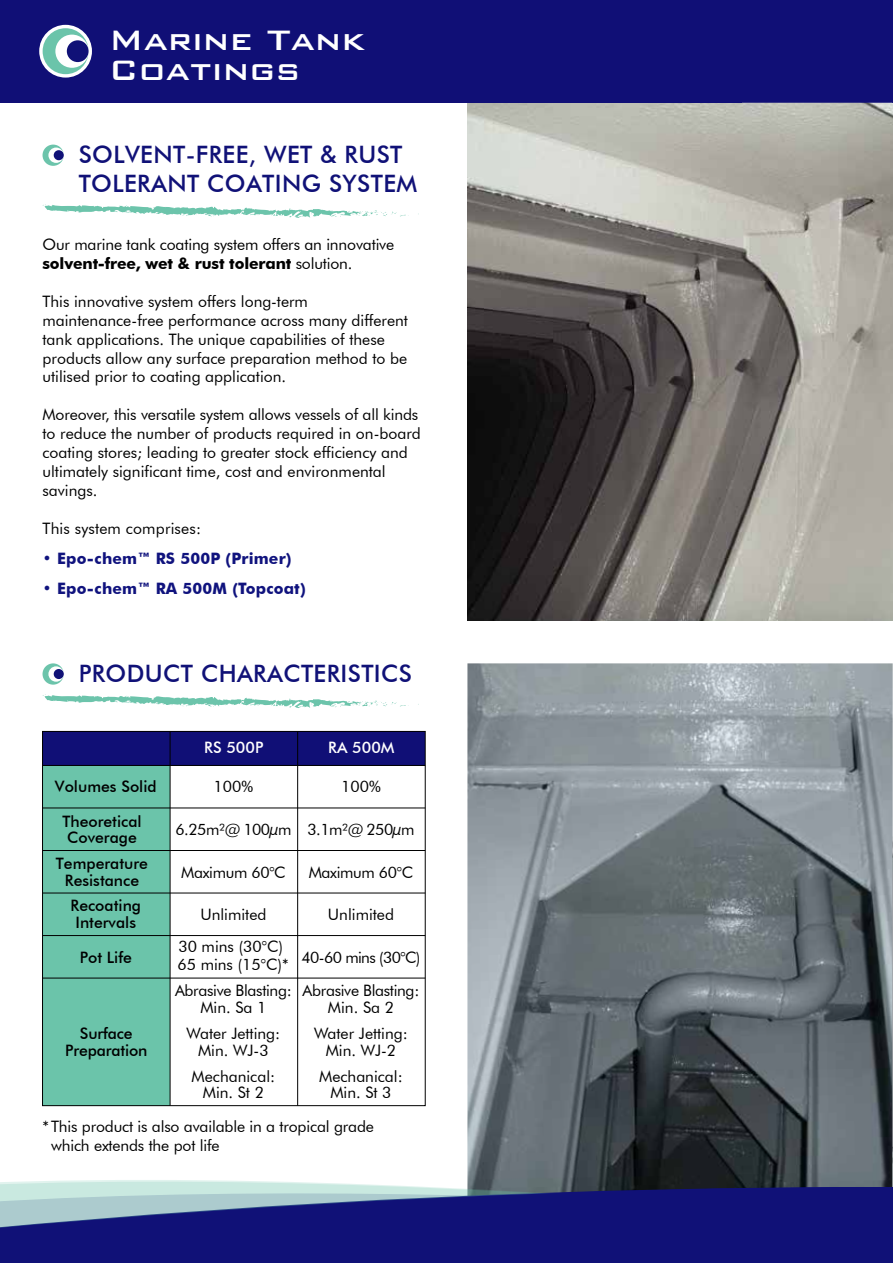
<style>
.page{position:relative;width:893px;height:1263px;background:#fff}
.page>*{position:absolute;margin:0;border:0;box-sizing:border-box;transform-origin:0 0}
.t1{font:500 37.5px/30px "Bank Gothic BT";color:#fff}
.t2{font:500 24px/28.8px "Futura BT";letter-spacing:.015em;color:#101177}
.t3{font:15.75px/18.9px "Futura BT";color:#000}
.t4{font:500 15.75px/16.5px "Futura BT";color:#000;text-align:center}
.t5{font:15.75px/16.5px "Futura BT";letter-spacing:-.02em;color:#000;text-align:center}
.t6{font:700 15.75px "Futura BT";letter-spacing:.01em;color:#10137e}
.t7{font:15.75px "Futura BT";letter-spacing:-.03em;color:#000}
.t8{font:500 15.75px "Futura BT";color:#fff}
.s1{font-weight:700}
</style>
<div class="page">
<img style="left:467px;top:663px;width:426px;height:509px">
<img style="left:468px;top:103px;width:425px;height:518px">
<img style="left:892px;top:836px;width:1px;height:336px">
<svg style="left:467px;top:1172px;width:426px;height:8px;background:#3d464a"></svg>
<svg style="left:0;top:1180px;width:893px;height:83px;background:#333a87"></svg>
<div style="left:0;top:0;width:742px;height:103px;background:#100f76"></div>
<div style="left:742px;top:0;width:151px;height:103px;background:#100f76"></div>
<svg style="left:39px;top:25px;width:53px;height:53px"></svg>
<svg style="left:43px;top:28px;width:46px;height:46px;background:#a3cbca"></svg>
<div style="left:67px;top:40px;width:22px;height:22px;background:#101177;border-radius:50%"></div>
<img style="left:0;top:681px;width:1px;height:514px">
<svg style="left:43px;top:694px;width:366px;height:14px"></svg>
<svg style="left:43px;top:663px;width:21px;height:22px"></svg>
<div style="left:54px;top:669px;width:10px;height:10px;background:#101177;border-radius:50%"></div>
<svg style="left:43px;top:204px;width:366px;height:14px"></svg>
<svg style="left:43px;top:145px;width:21px;height:21px"></svg>
<div style="left:54px;top:150px;width:10px;height:10px;background:#101177;border-radius:50%"></div>
<div style="left:43px;top:731px;width:127px;height:375px;background:#6bc4aa"></div>
<div style="left:43px;top:731px;width:382px;height:34px;background:#100f76"></div>
<div style="left:42px;top:731px;width:384px;height:375px;border:1px solid #000"></div>
<hr style="left:43px;top:765px;width:382px;height:1px;background:#000">
<hr style="left:43px;top:807px;width:382px;height:1px;background:#000">
<hr style="left:43px;top:850px;width:382px;height:1px;background:#000">
<hr style="left:43px;top:892px;width:382px;height:1px;background:#000">
<hr style="left:43px;top:935px;width:382px;height:1px;background:#000">
<hr style="left:43px;top:978px;width:382px;height:1px;background:#000">
<hr style="left:170px;top:731px;width:1px;height:375px;background:#000">
<hr style="left:297px;top:731px;width:1px;height:375px;background:#000">
<h1 class="t1" style="left:109px;top:24px;width:257px">Marine Tank<br>Coatings</h1>
<h2 class="t2" style="left:79px;top:140px;width:340px">SOLVENT-FREE, WET &amp; RUST<br>TOLERANT COATING SYSTEM</h2>
<p class="t3" style="left:43px;top:235px;width:353px">Our marine tank coating system offers an innovative <span class="s1">solvent-free, wet &amp; rust tolerant</span> solution.</p>
<p class="t3" style="left:43px;top:292px;width:367px">This innovative system offers long-term maintenance-free performance across many different tank applications. The unique capabilities of these products allow any surface preparation method to be utilised prior to coating application.</p>
<p class="t3" style="left:43px;top:405px;width:380px">Moreover, this versatile system allows vessels of all kinds to reduce the number of products required in on-board coating stores; leading to greater stock efficiency and ultimately significant time, cost and environmental savings.</p>
<p class="t3" style="left:43px;top:518px;width:160px">This system comprises:</p>
<p class="t6" style="left:43px;top:548px;width:251px">• Epo-chem™ RS 500P (Primer)</p>
<p class="t6" style="left:43px;top:578px;width:265px">• Epo-chem™ RA 500M (Topcoat)</p>
<h2 class="t2" style="left:79px;top:659px;width:335px">PRODUCT CHARACTERISTICS</h2>
<p class="t4" style="left:55px;top:778px;width:103px">Volumes Solid</p>
<p class="t4" style="left:62px;top:813px;width:81px">Theoretical<br>Coverage</p>
<p class="t4" style="left:56px;top:855px;width:94px">Temperature<br>Resistance</p>
<p class="t4" style="left:71px;top:897px;width:72px">Recoating<br>Intervals</p>
<p class="t4" style="left:80px;top:949px;width:54px">Pot Life</p>
<p class="t4" style="left:65px;top:1025px;width:84px">Surface<br>Preparation</p>
<p class="t8" style="left:204px;top:738px;width:61px">RS 500P</p>
<p class="t8" style="left:328px;top:738px;width:68px">RA 500M</p>
<p class="t3" style="left:214px;top:777px;width:41px">100%</p>
<p class="t7" style="left:175px;top:820px;width:117px">6.25m²@ 100µm</p>
<p class="t5" style="left:181px;top:864px;width:106px">Maximum 60°C</p>
<p class="t3" style="left:200px;top:905px;width:68px">Unlimited</p>
<p class="t3" style="left:177px;top:937px;width:113px;line-height:18px">30 mins (30°C)<br>65 mins (15°C)*</p>
<p class="t5" style="left:175px;top:982px;width:118px">Abrasive Blasting:<br>Min. Sa 1</p>
<p class="t3" style="left:187px;top:1025px;width:95px;line-height:16.5px;text-align:center">Water Jetting:<br>Min. WJ-3</p>
<p class="t3" style="left:192px;top:1067px;width:85px;line-height:16.5px;text-align:center">Mechanical:<br>Min. St 2</p>
<p class="t3" style="left:341px;top:777px;width:41px">100%</p>
<p class="t7" style="left:307px;top:820px;width:109px">3.1m²@ 250µm</p>
<p class="t5" style="left:309px;top:864px;width:106px">Maximum 60°C</p>
<p class="t3" style="left:328px;top:905px;width:68px">Unlimited</p>
<p class="t5" style="left:302px;top:940px;width:120px;line-height:33.6px;text-align:left">40-60 mins (30°C)<br>Abrasive Blasting:</p>
<p class="t3" style="left:314px;top:994px;width:95px;line-height:26px;text-align:center">Min. Sa 2<br>Water Jetting:</p>
<p class="t3" style="left:319px;top:1037px;width:85px;line-height:26px;text-align:center">Min. WJ-2<br>Mechanical:</p>
<p class="t3" style="left:330px;top:1083px;width:63px">Min. St 3</p>
<p class="t3" style="left:51px;top:1117px;width:324px;text-indent:-9px">* This product is also available in a tropical grade which extends the pot life</p>
</div>
